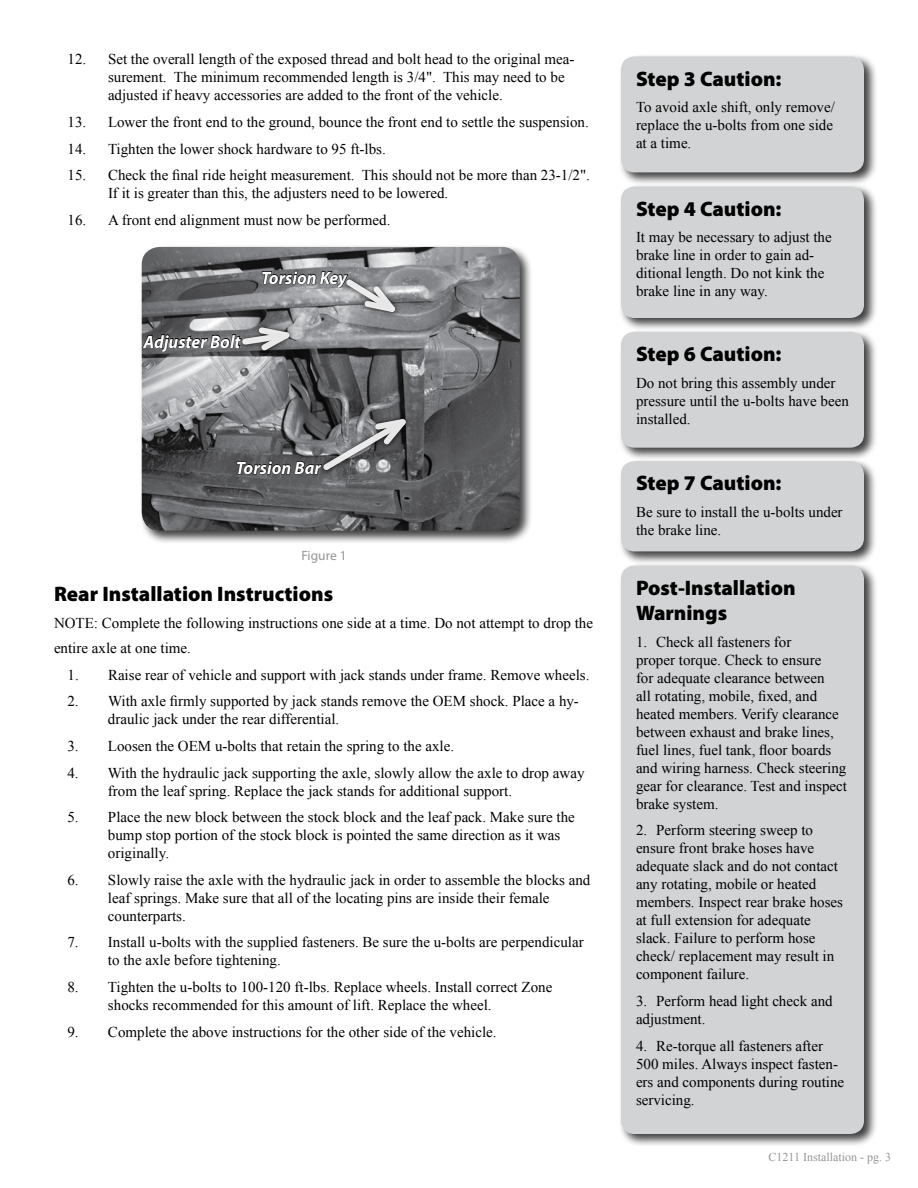
<style>
.page{position:relative;width:918px;height:1188px;background:#fff}
.page>*{position:absolute;margin:0;border:0;box-sizing:border-box;transform-origin:0 0}
.t1{font:900 21px/25.2px "Myriad Pro";color:#000}
.t2{font:italic 700 18px "Myriad Pro";color:#fff}
.t3{font:15px/18px "Times New Roman";color:#000}
.t4{font:13.5px "Myriad Pro";color:#939598}
.t5{font:12px "Times New Roman";color:#939598}
</style>
<div class="page">
<div style="left:139px;top:244px;width:394px;height:300px;background:#000;opacity:.75"></div>
<img style="left:142px;top:247px;width:378px;height:284px">
<div style="left:237px;top:322px;width:58px;height:34px;background:#000;opacity:.9"></div>
<svg style="left:142px;top:270px;width:265px;height:85px;background:#7a7b7d"></svg>
<svg style="left:236px;top:413px;width:182px;height:62px;background:#6b6c6e"></svg>
<div style="left:618px;top:54px;width:260px;height:132px;background:#000;opacity:.75"></div>
<div style="left:621px;top:56px;width:243px;height:116px;background:#d1d3d4;border-radius:14px"></div>
<div style="left:618px;top:184px;width:260px;height:148px;background:#000;opacity:.75"></div>
<div style="left:621px;top:186px;width:243px;height:132px;background:#d1d3d4;border-radius:14px"></div>
<div style="left:618px;top:329px;width:260px;height:132px;background:#000;opacity:.75"></div>
<div style="left:621px;top:332px;width:243px;height:116px;background:#d1d3d4;border-radius:14px"></div>
<div style="left:618px;top:458px;width:260px;height:107px;background:#000;opacity:.75"></div>
<div style="left:621px;top:461px;width:243px;height:90px;background:#d1d3d4;border-radius:14px"></div>
<div style="left:618px;top:563px;width:260px;height:584px;background:#000;opacity:.75"></div>
<div style="left:621px;top:566px;width:243px;height:568px;background:#d1d3d4;border-radius:14px"></div>
<p class="t3" style="left:108px;top:50px;width:468px;text-indent:-41px">12. Set the overall length of the exposed thread and bolt head to the original mea&shy;surement. The minimum recommended length is 3/4". This may need to be adjusted if heavy accessories are added to the front of the vehicle.</p>
<p class="t3" style="left:68px;top:113px;width:523px">13. Lower the front end to the ground, bounce the front end to settle the suspension.</p>
<p class="t3" style="left:68px;top:139px;width:320px">14. Tighten the lower shock hardware to 95 ft-lbs.</p>
<p class="t3" style="left:108px;top:166px;width:484px;text-indent:-41px">15. Check the final ride height measurement. This should not be more than 23-1/2".<br>If it is greater than this, the adjusters need to be lowered.</p>
<p class="t3" style="left:68px;top:211px;width:324px">16. A front end alignment must now be performed.</p>
<p class="t2" style="left:143px;top:330px;width:99px">Adjuster Bolt</p>
<p class="t2" style="left:261px;top:266px;width:87px">Torsion Key</p>
<p class="t2" style="left:236px;top:456px;width:87px">Torsion Bar</p>
<p class="t4" style="left:301px;top:547px;width:47px">Figure 1</p>
<h1 class="t1" style="left:54px;top:581px;width:281px">Rear Installation Instructions</h1>
<p class="t3" style="left:54px;top:610px;width:541px;line-height:25.2px">NOTE: Complete the following instructions one side at a time. Do not attempt to drop the entire axle at one time.</p>
<p class="t3" style="left:68px;top:665px;width:524px">1. Raise rear of vehicle and support with jack stands under frame. Remove wheels.</p>
<p class="t3" style="left:108px;top:692px;width:472px;text-indent:-40px">2. With axle firmly supported by jack stands remove the OEM shock. Place a hy&shy;draulic jack under the rear differential.</p>
<p class="t3" style="left:67px;top:737px;width:388px">3. Loosen the OEM u-bolts that retain the spring to the axle.</p>
<p class="t3" style="left:108px;top:763px;width:478px;text-indent:-40px">4. With the hydraulic jack supporting the axle, slowly allow the axle to drop away from the leaf spring. Replace the jack stands for additional support.</p>
<p class="t3" style="left:108px;top:808px;width:468px;text-indent:-40px">5. Place the new block between the stock block and the leaf pack. Make sure the bump stop portion of the stock block is pointed the same direction as it was originally.</p>
<p class="t3" style="left:108px;top:871px;width:484px;text-indent:-40px">6. Slowly raise the axle with the hydraulic jack in order to assemble the blocks and leaf springs. Make sure that all of the locating pins are inside their female counterparts.</p>
<p class="t3" style="left:108px;top:933px;width:477px;text-indent:-40px">7. Install u-bolts with the supplied fasteners. Be sure the u-bolts are perpendicular to the axle before tightening.</p>
<p class="t3" style="left:108px;top:978px;width:446px;text-indent:-40px">8. Tighten the u-bolts to 100-120 ft-lbs. Replace wheels. Install correct Zone shocks recommended for this amount of lift. Replace the wheel.</p>
<p class="t3" style="left:67px;top:1023px;width:431px">9. Complete the above instructions for the other side of the vehicle.</p>
<h1 class="t1" style="left:636px;top:65px;width:147px">Step 3 Caution:</h1>
<p class="t3" style="left:636px;top:98px;width:200px">To avoid axle shift, only remove/ replace the u-bolts from one side at a time.</p>
<h1 class="t1" style="left:636px;top:195px;width:147px">Step 4 Caution:</h1>
<p class="t3" style="left:636px;top:228px;width:197px">It may be necessary to adjust the brake line in order to gain ad&shy;ditional length. Do not kink the brake line in any way.</p>
<h1 class="t1" style="left:636px;top:340px;width:147px">Step 6 Caution:</h1>
<p class="t3" style="left:636px;top:373px;width:214px">Do not bring this assembly under pressure until the u-bolts have been installed.</p>
<h1 class="t1" style="left:636px;top:470px;width:147px">Step 7 Caution:</h1>
<p class="t3" style="left:636px;top:503px;width:208px">Be sure to install the u-bolts under the brake line.</p>
<h1 class="t1" style="left:636px;top:574px;width:161px">Post-Installation<br>Warnings</h1>
<p class="t3" style="left:636px;top:632px;width:213px">1. Check all fasteners for<br>proper torque. Check to ensure<br>for adequate clearance between<br>all rotating, mobile, fixed, and heated members. Verify clearance between exhaust and brake lines, fuel lines, fuel tank, floor boards and wiring harness. Check steering gear for clearance. Test and inspect brake system.</p>
<p class="t3" style="left:636px;top:821px;width:209px">2. Perform steering sweep to ensure front brake hoses have adequate slack and do not contact any rotating, mobile or heated members. Inspect rear brake hoses at full extension for adequate slack. Failure to perform hose check/ replacement may result in component failure.</p>
<p class="t3" style="left:636px;top:992px;width:198px">3. Perform head light check and adjustment.</p>
<p class="t3" style="left:636px;top:1036px;width:210px">4. Re-torque all fasteners after<br>500 miles. Always inspect fasten&shy;ers and components during routine servicing.</p>
<p class="t5" style="left:768px;top:1149px;width:124px">C1211 Installation - pg. 3</p>
</div>
